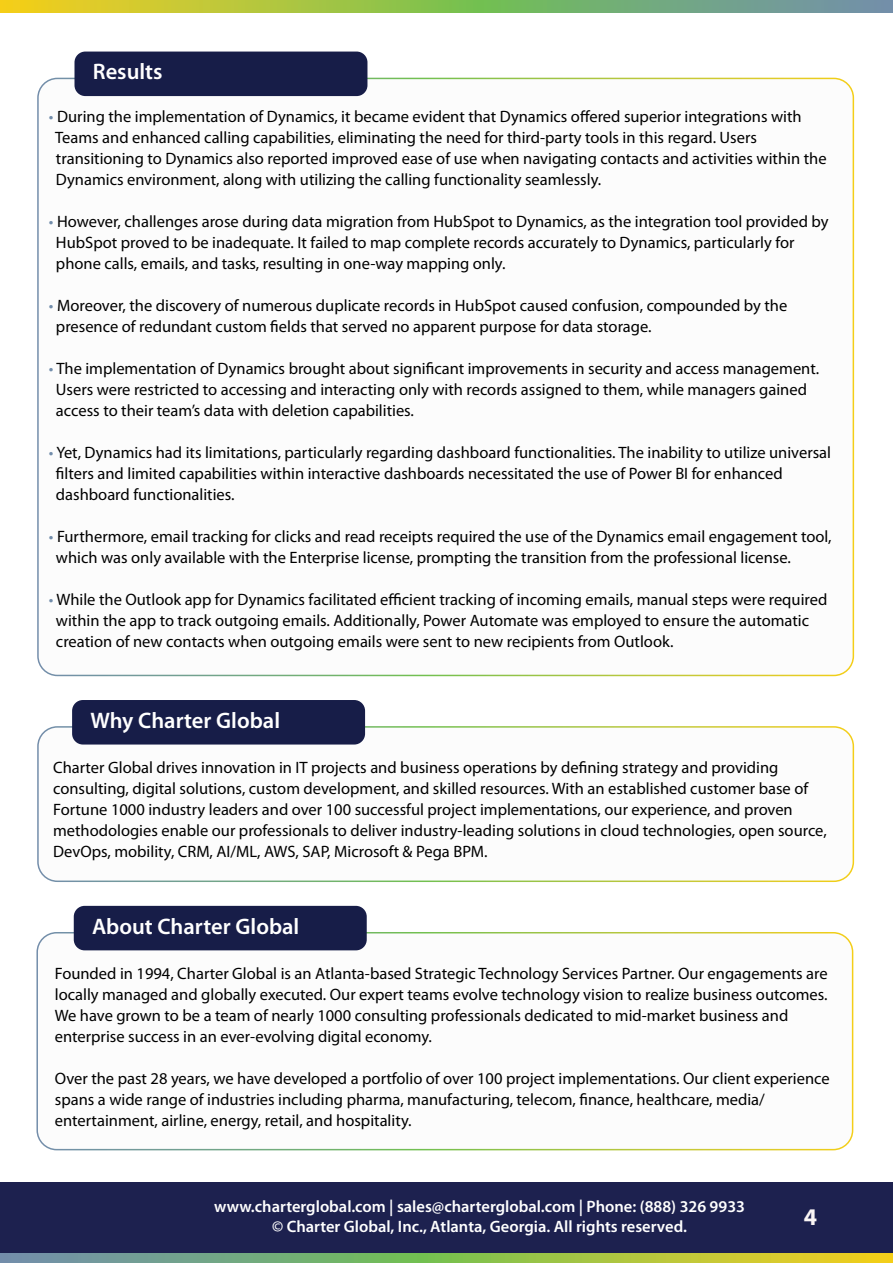
<style>
.page{position:relative;width:893px;height:1263px;background:#fff}
.page>*{position:absolute;margin:0;border:0;box-sizing:border-box;transform-origin:0 0}
.t1{font:700 24px "Myriad Pro";color:#faf5f5}
.t2{font:600 22.5px "Myriad Pro";color:#fff}
.t3{font:16.5px/21px "Myriad Pro";color:#000}
.t4{font:600 16.5px "Myriad Pro";color:#fff}
.s1{color:#728dab}
</style>
<div class="page">
<svg style="left:0;top:0;width:892px;height:12px;background:#97b85b"></svg>
<div style="left:0;top:1182px;width:893px;height:73px;background:#1d214f"></div>
<svg style="left:0;top:1253px;width:893px;height:10px;background:#96b75c"></svg>
<div style="left:36px;top:932px;width:817px;height:218px;border:2px solid #fff;border-radius:19px"></div>
<div style="left:74px;top:906px;width:293px;height:44px;background:#171d48;border-radius:11px"></div>
<div style="left:37px;top:726px;width:817px;height:156px;border:2px solid #fff;border-radius:19px"></div>
<div style="left:72px;top:700px;width:293px;height:44px;background:#171d48;border-radius:11px"></div>
<div style="left:74px;top:52px;width:293px;height:44px;background:#171d48;border-radius:11px"></div>
<p class="t2" style="left:93px;top:57px;width:71px">Results</p>
<p class="t3" style="left:49px;top:106px;width:754px"><span class="s1">•</span> During the implementation of Dynamics, it became evident that Dynamics offered superior integrations with</p>
<p class="t3" style="left:55px;top:127px;width:703px">Teams and enhanced calling capabilities, eliminating the need for third-party tools in this regard. Users</p>
<p class="t3" style="left:56px;top:148px;width:772px">transitioning to Dynamics also reported improved ease of use when navigating contacts and activities within the</p>
<p class="t3" style="left:56px;top:169px;width:547px">Dynamics environment, along with utilizing the calling functionality seamlessly.</p>
<p class="t3" style="left:49px;top:211px;width:781px"><span class="s1">•</span> However, challenges arose during data migration from HubSpot to Dynamics, as the integration tool provided by</p>
<p class="t3" style="left:56px;top:232px;width:740px">HubSpot proved to be inadequate. It failed to map complete records accurately to Dynamics, particularly for</p>
<p class="t3" style="left:56px;top:253px;width:451px">phone calls, emails, and tasks, resulting in one-way mapping only.</p>
<p class="t3" style="left:49px;top:295px;width:740px"><span class="s1">•</span> Moreover, the discovery of numerous duplicate records in HubSpot caused confusion, compounded by the</p>
<p class="t3" style="left:56px;top:316px;width:597px">presence of redundant custom fields that served no apparent purpose for data storage.</p>
<p class="t3" style="left:49px;top:358px;width:772px"><span class="s1">•</span> The implementation of Dynamics brought about significant improvements in security and access management.</p>
<p class="t3" style="left:56px;top:379px;width:752px">Users were restricted to accessing and interacting only with records assigned to them, while managers gained</p>
<p class="t3" style="left:56px;top:400px;width:360px">access to their team’s data with deletion capabilities.</p>
<p class="t3" style="left:49px;top:442px;width:784px"><span class="s1">•</span> Yet, Dynamics had its limitations, particularly regarding dashboard functionalities. The inability to utilize universal</p>
<p class="t3" style="left:56px;top:463px;width:728px">filters and limited capabilities within interactive dashboards necessitated the use of Power BI for enhanced</p>
<p class="t3" style="left:56px;top:484px;width:180px">dashboard functionalities.</p>
<p class="t3" style="left:49px;top:526px;width:784px"><span class="s1">•</span> Furthermore, email tracking for clicks and read receipts required the use of the Dynamics email engagement tool,</p>
<p class="t3" style="left:56px;top:547px;width:736px">which was only available with the Enterprise license, prompting the transition from the professional license.</p>
<p class="t3" style="left:49px;top:589px;width:780px"><span class="s1">•</span> While the Outlook app for Dynamics facilitated efficient tracking of incoming emails, manual steps were required</p>
<p class="t3" style="left:56px;top:610px;width:755px">within the app to track outgoing emails. Additionally, Power Automate was employed to ensure the automatic</p>
<p class="t3" style="left:56px;top:631px;width:619px">creation of new contacts when outgoing emails were sent to new recipients from Outlook.</p>
<p class="t2" style="left:90px;top:706px;width:191px">Why Charter Global</p>
<p class="t3" style="left:53px;top:757px;width:775px">Charter Global drives innovation in IT projects and business operations by defining strategy and providing consulting, digital solutions, custom development, and skilled resources. With an established customer base of Fortune 1000 industry leaders and over 100 successful project implementations, our experience, and proven methodologies enable our professionals to deliver industry-leading solutions in cloud technologies, open source, DevOps, mobility, CRM, AI/ML, AWS, SAP, Microsoft &amp; Pega BPM.</p>
<p class="t2" style="left:92px;top:912px;width:209px">About Charter Global</p>
<p class="t3" style="left:55px;top:962px;width:774px">Founded in 1994, Charter Global is an Atlanta-based Strategic Technology Services Partner. Our engagements are locally managed and globally executed. Our expert teams evolve technology vision to realize business outcomes.<br>We have grown to be a team of nearly 1000 consulting professionals dedicated to mid-market business and enterprise success in an ever-evolving digital economy.</p>
<p class="t3" style="left:55px;top:1067px;width:776px">Over the past 28 years, we have developed a portfolio of over 100 project implementations. Our client experience spans a wide range of industries including pharma, manufacturing, telecom, finance, healthcare, media/ entertainment, airline, energy, retail, and hospitality.</p>
<p class="t4" style="left:214px;top:1196px;width:532px">www.charterglobal.com | sales@charterglobal.com | Phone: (888) 326 9933</p>
<p class="t4" style="left:272px;top:1216px;width:416px">© Charter Global, Inc., Atlanta, Georgia. All rights reserved.</p>
<p class="t1" style="left:804px;top:1201px;width:15px">4</p>
</div>
